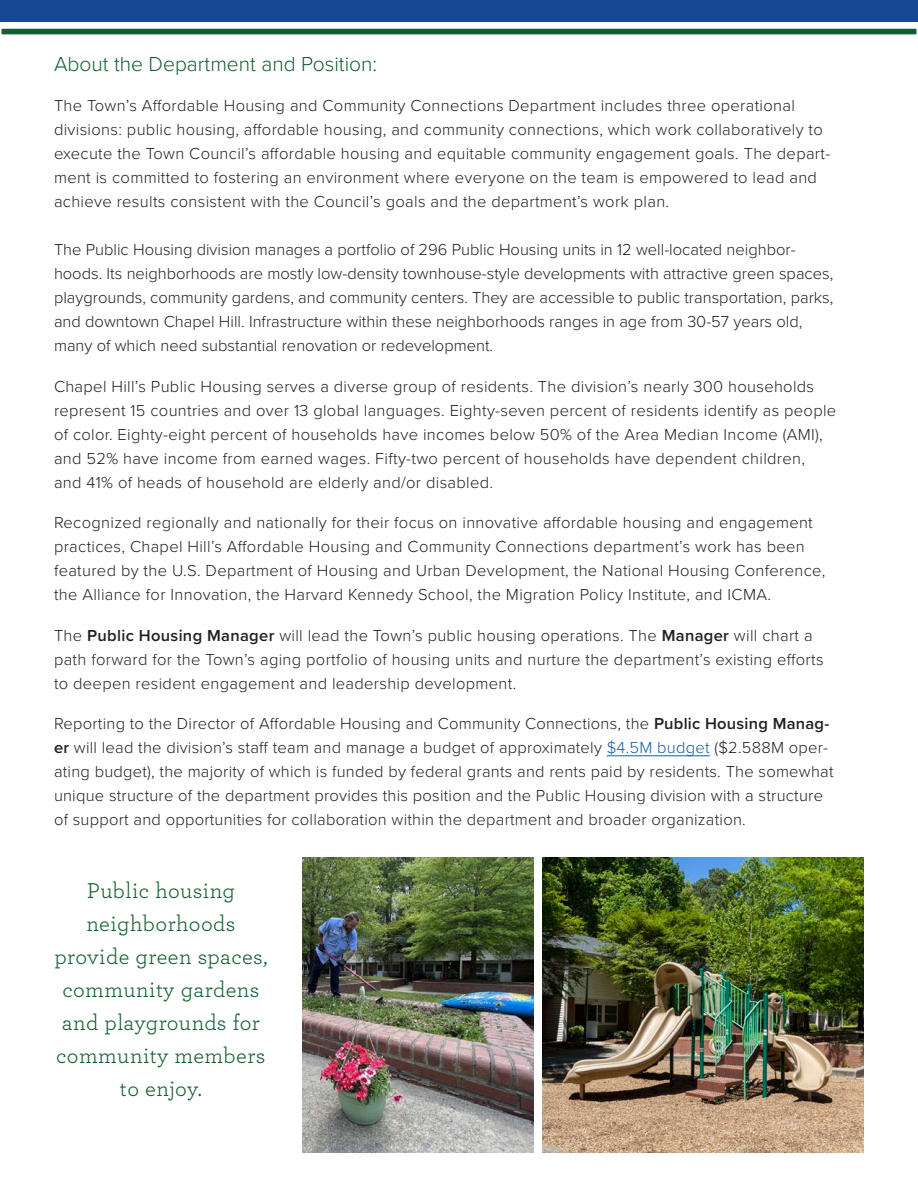
<style>
.page{position:relative;width:918px;height:1188px;background:#fff}
.page>*{position:absolute;margin:0;border:0;box-sizing:border-box;transform-origin:0 0}
.Box_Text_for_Public_Manager{font:22.5px/33px "Archer";letter-spacing:.02em;color:#135f31;text-align:center}
.t1{font:300 21px "Proxima Nova";color:#135f31}
.Body_Text{font:300 16.5px/24px "Proxima Nova";letter-spacing:.02em;color:#231f20}
.Body_Text-2{font:300 16.5px/24px "Proxima Nova";color:#231f20}
.s1{font-weight:600}
.s2{color:#175d9e}
</style>
<div class="page">
<div style="left:0;top:0;width:918px;height:21px;background:#174894"></div>
<div style="left:0;top:27px;width:918px;height:9px;background:#135f31;border:2px solid #fff"></div>
<hr style="left:607px;top:755px;width:103px;height:1px;background:#175d9e">
<img style="left:542px;top:858px;width:322px;height:295px">
<img style="left:302px;top:858px;width:232px;height:295px">
<p class="t1" style="left:54px;top:48px;width:325px">About the Department and Position:</p>
<p class="Body_Text" style="left:54px;top:93px;width:778px">The Town’s Affordable Housing and Community Connections Department includes three operational divisions: public housing, affordable housing, and community connections, which work collaboratively to execute the Town Council’s affordable housing and equitable community engagement goals. The depart&shy;ment is committed to fostering an environment where everyone on the team is empowered to lead and achieve results consistent with the Council’s goals and the department’s work plan.</p>
<p class="Body_Text-2" style="left:54px;top:237px;width:781px">The Public Housing division manages a portfolio of 296 Public Housing units in 12 well-located neighbor&shy;hoods. Its neighborhoods are mostly low-density townhouse-style developments with attractive green spaces, playgrounds, community gardens, and community centers. They are accessible to public transportation, parks, and downtown Chapel Hill. Infrastructure within these neighborhoods ranges in age from 30-57 years old, many of which need substantial renovation or redevelopment.</p>
<p class="Body_Text" style="left:54px;top:373px;width:784px">Chapel Hill’s Public Housing serves a diverse group of residents. The division’s nearly 300 households represent 15 countries and over 13 global languages. Eighty-seven percent of residents identify as people of color. Eighty-eight percent of households have incomes below 50% of the Area Median Income (AMI), and 52% have income from earned wages. Fifty-two percent of households have dependent children, and 41% of heads of household are elderly and/or disabled.</p>
<p class="Body_Text" style="left:54px;top:510px;width:773px">Recognized regionally and nationally for their focus on innovative affordable housing and engagement practices, Chapel Hill’s Affordable Housing and Community Connections department’s work has been featured by the U.S. Department of Housing and Urban Development, the National Housing Conference, the Alliance for Innovation, the Harvard Kennedy School, the Migration Policy Institute, and ICMA.</p>
<p class="Body_Text" style="left:54px;top:622px;width:771px">The <span class="s1">Public Housing Manager</span> will lead the Town’s public housing operations. The <span class="s1">Manager</span> will chart a path forward for the Town’s aging portfolio of housing units and nurture the department’s existing efforts to deepen resident engagement and leadership development.</p>
<p class="Body_Text" style="left:54px;top:711px;width:781px">Reporting to the Director of Affordable Housing and Community Connections, the <span class="s1">Public Housing Manag&shy;er</span> will lead the division’s staff team and manage a budget of approximately <span class="s2">$4.5M budget</span> ($2.588M oper&shy;ating budget), the majority of which is funded by federal grants and rents paid by residents. The somewhat unique structure of the department provides this position and the Public Housing division with a structure of support and opportunities for collaboration within the department and broader organization.</p>
<p class="Box_Text_for_Public_Manager" style="left:87px;top:873px;width:150px">Public housing</p>
<p class="Box_Text_for_Public_Manager" style="left:86px;top:906px;width:150px">neighborhoods</p>
<p class="Box_Text_for_Public_Manager" style="left:54px;top:939px;width:215px">provide green spaces, community gardens</p>
<p class="Box_Text_for_Public_Manager" style="left:56px;top:1005px;width:211px">and playgrounds for community members to enjoy.</p>
</div>
